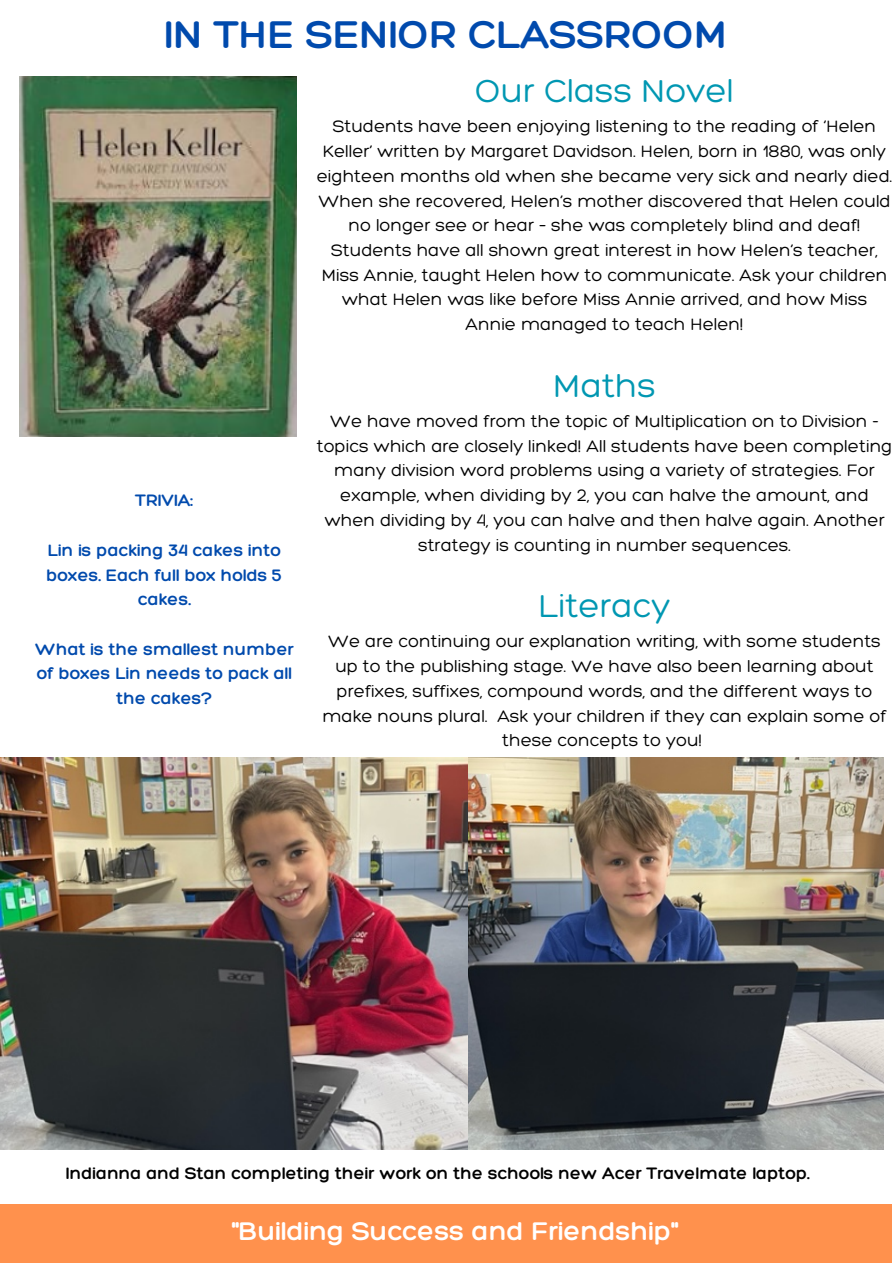
<style>
.page{position:relative;width:893px;height:1264px;background:#fff}
.page>*{position:absolute;margin:0;border:0;box-sizing:border-box;transform-origin:0 0}
.t1{font:300 42px "Hero";color:#004aad}
.t2{font:300 34.5px "Hero";color:#0097b2}
.t3{font:300 27.75px "Hero";color:#fff}
.t4{font:300 18px/24.8px "Hero";color:#000;text-align:center}
.t5{font:300 18px/24.8px "Hero";color:#004aad;text-align:center}
.t6{font:300 18px "Hero";color:#000}
</style>
<div class="page">
<img style="left:20px;top:76px;width:276px;height:360px">
<img style="left:0;top:757px;width:468px;height:392px">
<img style="left:468px;top:757px;width:415px;height:392px">
<div style="left:0;top:1204px;width:892px;height:58px;background:#ff914d"></div>
<p class="t1" style="left:165px;top:8px;width:565px">IN THE SENIOR CLASSROOM</p>
<p class="t5" style="left:135px;top:487px;width:59px">TRIVIA:</p>
<p class="t5" style="left:46px;top:537px;width:237px">Lin is packing 34 cakes into boxes. Each full box holds 5 cakes.</p>
<p class="t5" style="left:35px;top:636px;width:260px">What is the smallest number of boxes Lin needs to pack all the cakes?</p>
<p class="t2" style="left:475px;top:69px;width:260px">Our Class Novel</p>
<p class="t4" style="left:317px;top:114px;width:577px">Students have been enjoying listening to the reading of ‘Helen Keller’ written by Margaret Davidson. Helen, born in 1880, was only eighteen months old when she became very sick and nearly died.<br>When she recovered, Helen’s mother discovered that Helen could no longer see or hear – she was completely blind and deaf!<br>Students have all shown great interest in how Helen’s teacher, Miss Annie, taught Helen how to communicate. Ask your children what Helen was like before Miss Annie arrived, and how Miss Annie managed to teach Helen!</p>
<p class="t2" style="left:553px;top:364px;width:104px">Maths</p>
<p class="t4" style="left:317px;top:408px;width:577px">We have moved from the topic of Multiplication on to Division - topics which are closely linked! All students have been completing many division word problems using a variety of strategies. For example, when dividing by 2, you can halve the amount, and when dividing by 4, you can halve and then halve again. Another strategy is counting in number sequences.</p>
<p class="t2" style="left:538px;top:584px;width:134px">Literacy</p>
<p class="t4" style="left:322px;top:628px;width:565px">We are continuing our explanation writing, with some students up to the publishing stage. We have also been learning about prefixes, suffixes, compound words, and the different ways to make nouns plural. Ask your children if they can explain some of these concepts to you!</p>
<p class="t6" style="left:66px;top:1161px;width:745px">Indianna and Stan completing their work on the schools new Acer Travelmate laptop.</p>
<p class="t3" style="left:232px;top:1213px;width:447px">"Building Success and Friendship"</p>
</div>
